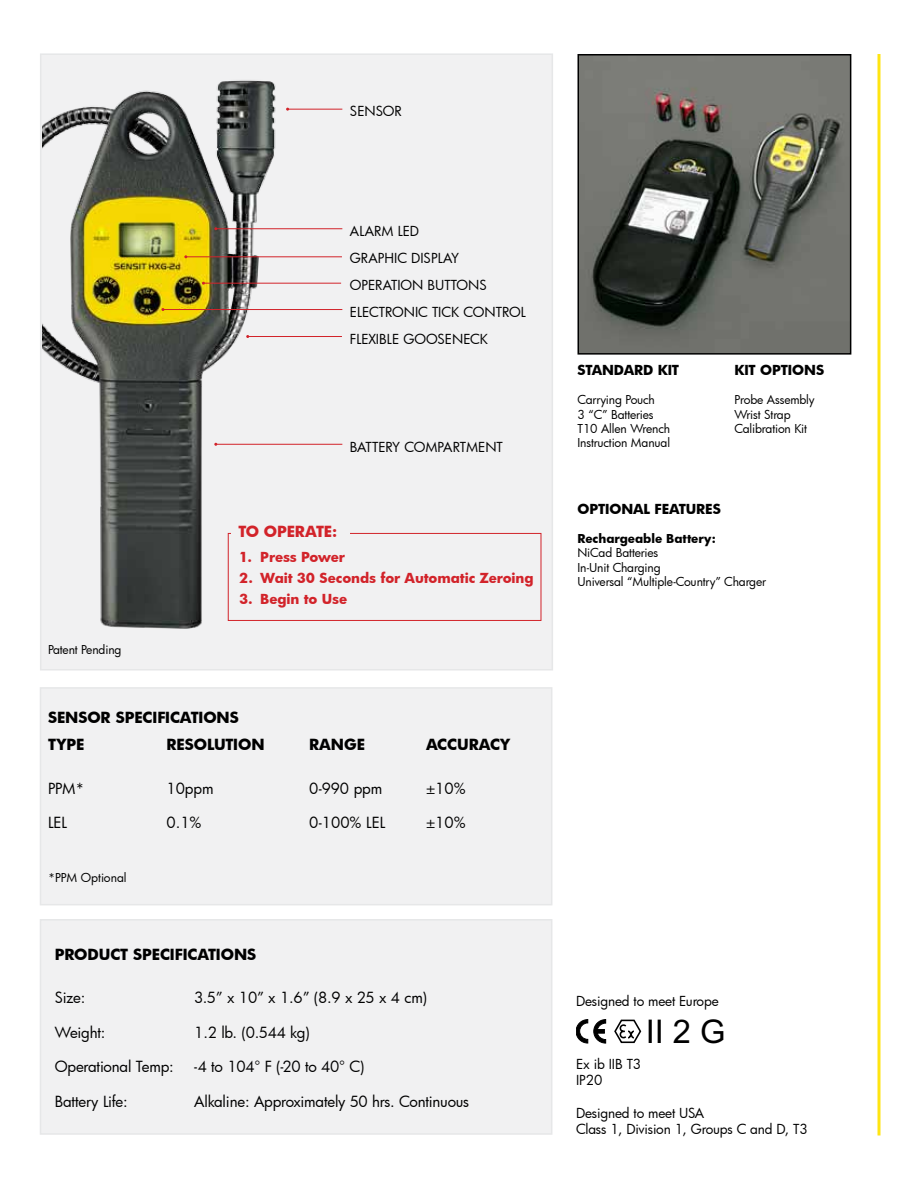
<style>
.page{position:relative;width:918px;height:1188px;background:#fff}
.page>*{position:absolute;margin:0;border:0;box-sizing:border-box;transform-origin:0 0}
.t1{font:32.7px "Arial";color:#000}
.t2{font:15px "Futura";letter-spacing:-.01em;color:#000}
.t3{font:700 15px/27px "Futura";letter-spacing:-.01em;color:#000}
.t4{font:700 15px "Futura";letter-spacing:-.01em;color:#d2232a}
.t5{font:13.5px/27px "Futura";letter-spacing:-.01em;color:#000}
.t6{font:700 13.5px "Futura";letter-spacing:-.01em;color:#d2232a}
.t7{font:700 13.5px "Futura";letter-spacing:-.01em;color:#000}
.t8{font:12px/14.4px "Futura";letter-spacing:-.01em;color:#000}
.t9{font:700 12px "Futura";color:#000}
</style>
<div class="page">
<div style="left:40px;top:53px;width:513px;height:617px;background:#f1f1f2;border:2px solid #e6e7e8"></div>
<hr style="left:878px;top:54px;width:2px;height:1082px;background:#ffe512">
<div style="left:40px;top:920px;width:512px;height:214px;background:#f1f1f2"></div>
<div style="left:40px;top:919px;width:512px;height:216px;border:2px solid #e6e7e8"></div>
<div style="left:40px;top:688px;width:512px;height:217px;background:#f1f1f2"></div>
<div style="left:40px;top:687px;width:512px;height:218px;border:2px solid #e6e7e8"></div>
<img style="left:43px;top:80px;width:283px;height:588px">
<img style="left:581px;top:57px;width:267px;height:295px">
<div style="left:578px;top:54px;width:273px;height:301px;border:2px solid #000"></div>
<hr style="left:288px;top:109px;width:54px;height:1px;background:#d2232a">
<hr style="left:216px;top:228px;width:126px;height:1px;background:#d2232a">
<hr style="left:203px;top:283px;width:138px;height:1px;background:#d2232a">
<hr style="left:216px;top:444px;width:126px;height:1px;background:#d2232a">
<div style="left:228px;top:533px;width:313px;height:88px;border:1px solid #d2232a"></div>
<div style="left:232px;top:519px;width:118px;height:26px;background:#f1f1f2"></div>
<hr style="left:248px;top:336px;width:94px;height:1px;background:#d2232a">
<svg style="left:576px;top:1020px;width:12px;height:23px"></svg>
<svg style="left:594px;top:1020px;width:12px;height:23px"></svg>
<svg style="left:614px;top:1019px;width:28px;height:25px"></svg>
<hr style="left:186px;top:256px;width:156px;height:1px;background:#d2232a">
<hr style="left:163px;top:309px;width:179px;height:1px;background:#d2232a">
<p class="t5" style="left:350px;top:98px;width:53px">SENSOR</p>
<p class="t5" style="left:350px;top:218px;width:178px">ALARM LED<br>GRAPHIC DISPLAY<br>OPERATION BUTTONS<br>ELECTRONIC TICK CONTROL<br>FLEXIBLE GOOSENECK</p>
<p class="t5" style="left:350px;top:434px;width:155px">BATTERY COMPARTMENT</p>
<p class="t4" style="left:238px;top:521px;width:100px">TO OPERATE:</p>
<p class="t8" style="left:48px;top:643px;width:75px">Patent Pending</p>
<p class="t6" style="left:239px;top:548px;width:107px">1. Press Power</p>
<p class="t6" style="left:239px;top:569px;width:296px">2. Wait 30 Seconds for Automatic Zeroing</p>
<p class="t6" style="left:239px;top:590px;width:109px">3. Begin to Use</p>
<p class="t3" style="left:48px;top:704px;width:193px">SENSOR SPECIFICATIONS<br>TYPE</p>
<p class="t3" style="left:166px;top:731px;width:100px">RESOLUTION</p>
<p class="t3" style="left:309px;top:731px;width:57px">RANGE</p>
<p class="t3" style="left:426px;top:731px;width:86px">ACCURACY</p>
<p class="t2" style="left:48px;top:778px;width:38px">PPM*</p>
<p class="t2" style="left:166px;top:778px;width:49px">10ppm</p>
<p class="t2" style="left:309px;top:778px;width:75px">0-990 ppm</p>
<p class="t2" style="left:426px;top:778px;width:41px">±10%</p>
<p class="t2" style="left:48px;top:812px;width:21px">LEL</p>
<p class="t2" style="left:166px;top:812px;width:37px">0.1%</p>
<p class="t2" style="left:309px;top:812px;width:78px">0-100% LEL</p>
<p class="t2" style="left:426px;top:812px;width:41px">±10%</p>
<p class="t8" style="left:48px;top:870px;width:80px">*PPM Optional</p>
<p class="t3" style="left:55px;top:940px;width:203px">PRODUCT SPECIFICATIONS</p>
<p class="t2" style="left:55px;top:988px;width:32px">Size:</p>
<p class="t2" style="left:194px;top:988px;width:234px">3.5” x 10” x 1.6” (8.9 x 25 x 4 cm)</p>
<p class="t2" style="left:55px;top:1022px;width:52px">Weight:</p>
<p class="t2" style="left:194px;top:1022px;width:117px">1.2 lb. (0.544 kg)</p>
<p class="t2" style="left:55px;top:1057px;width:121px">Operational Temp:</p>
<p class="t2" style="left:194px;top:1057px;width:172px">-4 to 104° F (-20 to 40° C)</p>
<p class="t2" style="left:55px;top:1091px;width:75px">Battery Life:</p>
<p class="t2" style="left:194px;top:1091px;width:277px">Alkaline: Approximately 50 hrs. Continuous</p>
<p class="t7" style="left:578px;top:361px;width:103px">STANDARD KIT</p>
<p class="t8" style="left:578px;top:392px;width:94px">Carrying Pouch<br>3 “C” Batteries<br>T10 Allen Wrench<br>Instruction Manual</p>
<p class="t7" style="left:734px;top:361px;width:91px">KIT OPTIONS</p>
<p class="t8" style="left:734px;top:392px;width:82px">Probe Assembly<br>Wrist Strap<br>Calibration Kit</p>
<p class="t7" style="left:578px;top:500px;width:145px">OPTIONAL FEATURES</p>
<p class="t9" style="left:578px;top:530px;width:140px">Rechargeable Battery:</p>
<p class="t8" style="left:578px;top:545px;width:190px">NiCad Batteries<br>In-Unit Charging<br>Universal “Multiple-Country” Charger</p>
<p class="t5" style="left:576px;top:987px;width:144px">Designed to meet Europe</p>
<h1 class="t1" style="left:646px;top:1010px;width:81px">II 2 G</h1>
<p class="t5" style="left:576px;top:1056px;width:67px;line-height:16.2px">Ex ib IIB T3<br>IP20</p>
<p class="t5" style="left:576px;top:1104px;width:233px;line-height:16.2px">Designed to meet USA<br>Class 1, Division 1, Groups C and D, T3</p>
</div>
